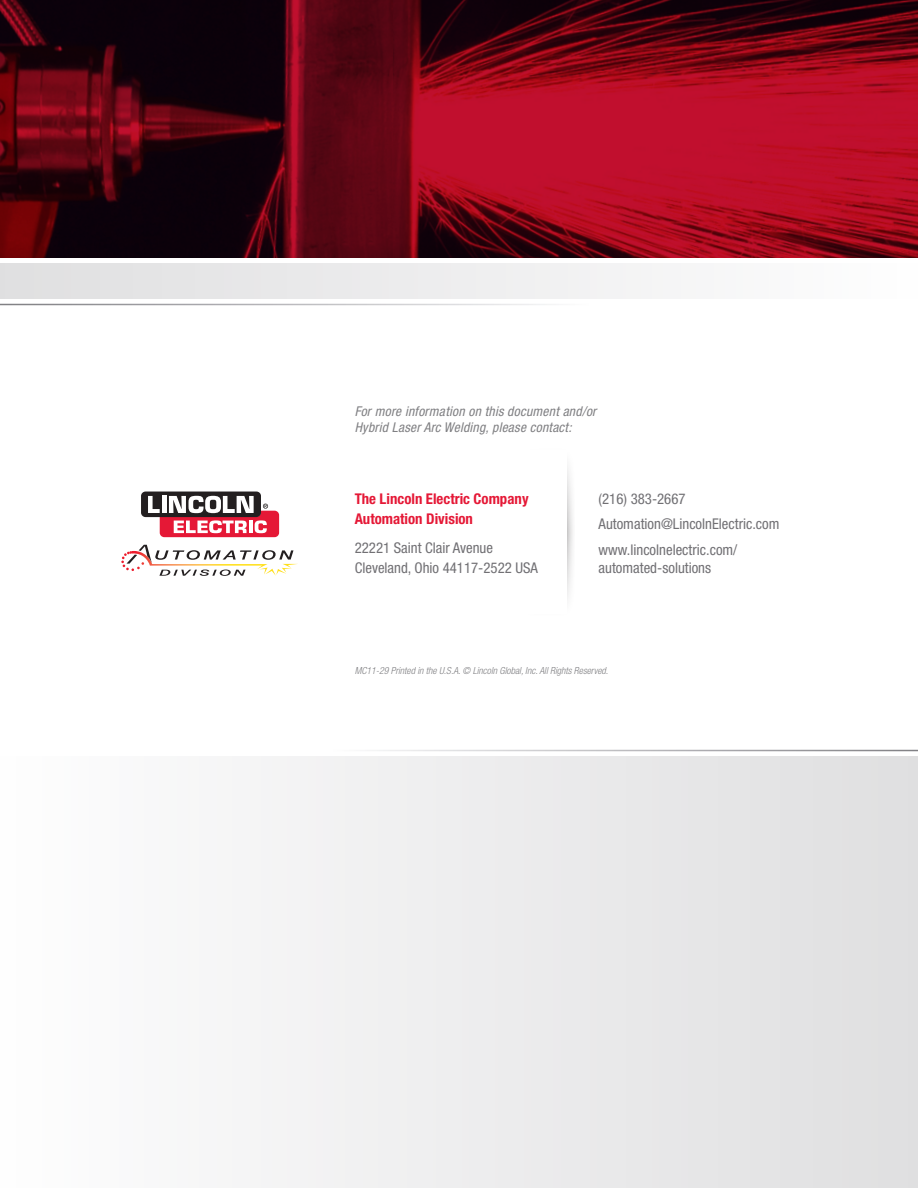
<style>
.page{position:relative;width:918px;height:1188px;background:#fff}
.page>*{position:absolute;margin:0;border:0;box-sizing:border-box;transform-origin:0 0}
.t1{font:condensed 14.85px/18.5px "Helvetica Neue";color:#717074}
.t2{font:700 condensed 14.85px "Helvetica Neue";color:#e51836}
.body{font:italic condensed 13.5px/16.5px "Helvetica Neue";letter-spacing:.02em;color:#808083}
.t3{font:italic 300 condensed 9.75px "Helvetica Neue";color:#808083}
</style>
<div class="page">
<div style="left:0;top:264px;width:918px;height:34px;background:linear-gradient(to right,#dfdfe0,#fdfdfe)"></div>
<div style="left:519px;top:441px;width:56px;height:174px;background:#231f20;opacity:.5"></div>
<div style="left:508px;top:450px;width:59px;height:164px;background:#fff"></div>
<div style="left:141px;top:492px;width:120px;height:25px;background:#231f20;border-radius:4px"></div>
<svg style="left:148px;top:496px;width:131px;height:41px"></svg>
<svg style="left:121px;top:545px;width:177px;height:31px"></svg>
<img style="left:392px;top:0;width:526px;height:258px">
<img style="left:0;top:0;width:392px;height:258px">
<div style="left:0;top:756px;width:918px;height:432px;background:linear-gradient(to right,#fdfdfe,#dfdfe0)"></div>
<p class="body" style="left:355px;top:403px;width:243px">For more information on this document and/or<br>Hybrid Laser Arc Welding, please contact:</p>
<p class="t2" style="left:355px;top:490px;width:175px">The Lincoln Electric Company</p>
<p class="t2" style="left:355px;top:510px;width:120px">Automation Division</p>
<p class="t1" style="left:355px;top:538px;width:140px">22221 Saint Clair Avenue</p>
<p class="t1" style="left:355px;top:558px;width:185px">Cleveland, Ohio 44117-2522 USA</p>
<p class="t1" style="left:599px;top:490px;width:89px">(216) 383-2667</p>
<p class="t1" style="left:599px;top:515px;width:182px">Automation@LincolnElectric.com</p>
<p class="t1" style="left:599px;top:540px;width:140px">www.lincolnelectric.com/ automated-solutions</p>
<p class="t3" style="left:355px;top:665px;width:255px">MC11-29 Printed in the U.S.A. © Lincoln Global, Inc. All Rights Reserved.</p>
</div>
